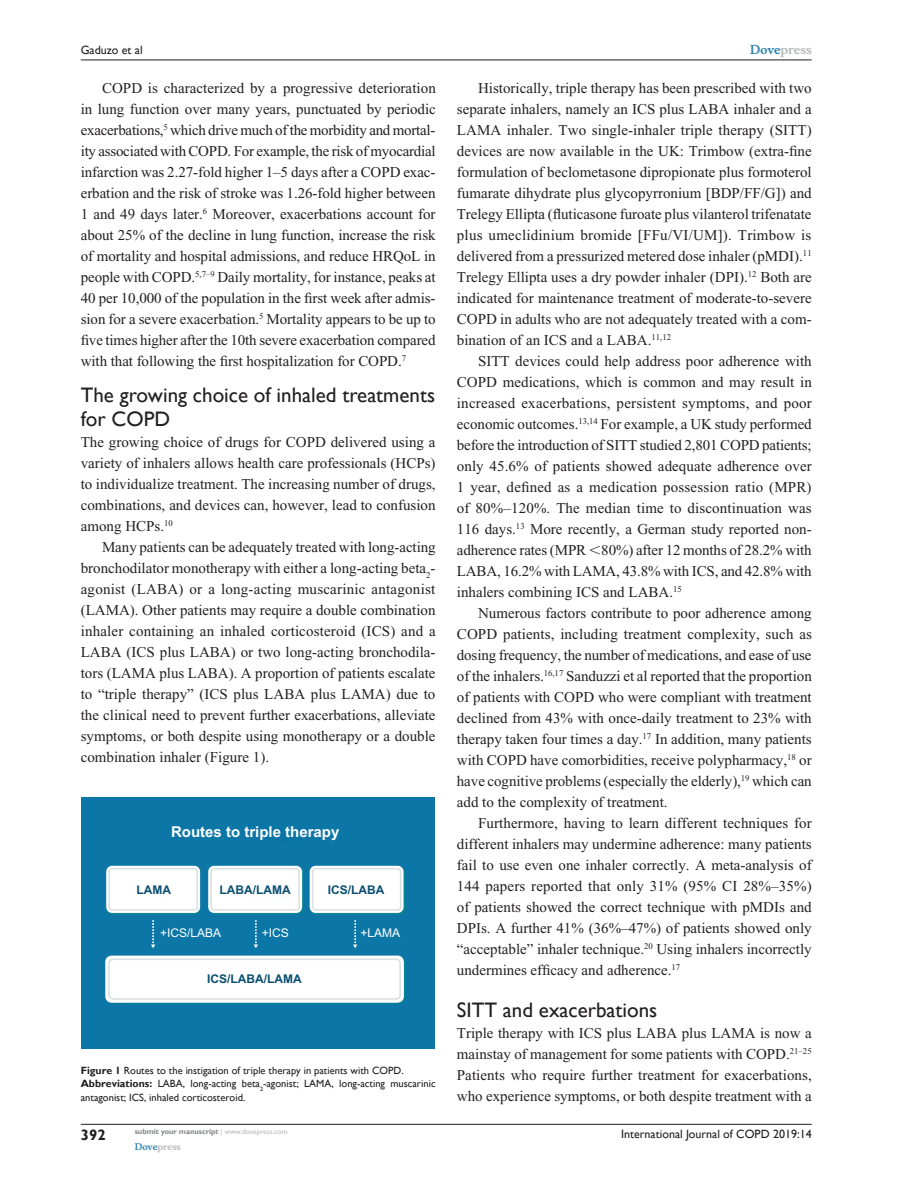
<style>
.page{position:relative;width:918px;height:1188px;background:#fff}
.page>*{position:absolute;margin:0;border:0;box-sizing:border-box;transform-origin:0 0}
.H2-2li{font:21px/24px "Gill Sans";color:#231f20}
.Tx{font:15px/21px "Times New Roman";color:#231f20;text-align:justify}
.TxF{font:15px/21px "Times New Roman";color:#231f20;text-align:justify}
.t1{font:700 15px "Arial";color:#fff}
.t2{font:700 15px "Gill Sans";color:#231f20}
.t3{font:12px "Gill Sans";color:#231f20}
.t4{font:700 12px "Arial";color:#0a4f70}
.t5{font:12px "Arial";color:#fff}
.t6{font:700 12px "Musee";color:#b8b9bc}
.FigSNRI{font:10.5px/13.5px "Gill Sans";color:#231f20}
.FigC{font:10.5px "Gill Sans";color:#231f20}
.t7{font:700 9px "Musee";color:#b8b9bc}
.t8{font:700 7.5px "Gill Sans";color:#808285}
.s1{font-weight:700}
.s2{font-weight:400;color:#b8b9bc}
.s3{color:#3485ae}
.s4{font-family:"Mathematical Pi One"}
</style>
<div class="page">
<hr style="left:81px;top:1124px;width:731px;height:1px;background:#231f20">
<hr style="left:81px;top:60px;width:731px;height:1px;background:#231f20">
<img style="left:82px;top:798px;width:352px;height:250px">
<p class="t3" style="left:81px;top:43px;width:63px">Gaduzo et al</p>
<p class="Tx" style="left:81px;top:77px;width:357px;text-indent:21px">COPD is characterized by a progressive deterioration in lung function over many years, punctuated by periodic exacerbations,<sup>5</sup> which drive much of the morbidity and mortal&shy;ity associated with COPD. For example, the risk of myocardial infarction was 2.27-fold higher 1–5 days after a COPD exac&shy;erbation and the risk of stroke was 1.26-fold higher between 1 and 49 days later.<sup>6</sup> Moreover, exacerbations account for about 25% of the decline in lung function, increase the risk of mortality and hospital admissions, and reduce HRQoL in people with COPD.<sup>5,7–9</sup> Daily mortality, for instance, peaks at 40 per 10,000 of the population in the first week after admis&shy;sion for a severe exacerbation.<sup>5</sup> Mortality appears to be up to five times higher after the 10th severe exacerbation compared with that following the first hospitalization for COPD.<sup>7</sup></p>
<p class="H2-2li" style="left:81px;top:383px;width:356px">The growing choice of inhaled treatments for COPD</p>
<p class="TxF" style="left:81px;top:431px;width:356px">The growing choice of drugs for COPD delivered using a variety of inhalers allows health care professionals (HCPs) to individualize treatment. The increasing number of drugs, combinations, and devices can, however, lead to confusion among HCPs.<sup>10</sup></p>
<p class="Tx" style="left:81px;top:536px;width:357px;text-indent:21px">Many patients can be adequately treated with long-acting bronchodilator monotherapy with either a long-acting beta<sub>2</sub>- agonist (LABA) or a long-acting muscarinic antagonist (LAMA). Other patients may require a double combination inhaler containing an inhaled corticosteroid (ICS) and a LABA (ICS plus LABA) or two long-acting bronchodila&shy;tors (LAMA plus LABA). A proportion of patients escalate to “triple therapy” (ICS plus LABA plus LAMA) due to the clinical need to prevent further exacerbations, alleviate symptoms, or both despite using monotherapy or a double combination inhaler (Figure 1).</p>
<p class="t1" style="left:171px;top:822px;width:170px">Routes to triple therapy</p>
<p class="t4" style="left:328px;top:881px;width:58px">ICS/LABA</p>
<p class="t4" style="left:220px;top:881px;width:73px">LABA/LAMA</p>
<p class="t4" style="left:137px;top:881px;width:36px">LAMA</p>
<p class="t5" style="left:160px;top:925px;width:63px">+ICS/LABA</p>
<p class="t5" style="left:262px;top:925px;width:29px">+ICS</p>
<p class="t5" style="left:361px;top:925px;width:41px">+LAMA</p>
<p class="t4" style="left:207px;top:971px;width:96px">ICS/LABA/LAMA</p>
<p class="FigC" style="left:81px;top:1064px;width:324px"><span class="s1">Figure 1</span> Routes to the instigation of triple therapy in patients with COPD.</p>
<p class="FigSNRI" style="left:81px;top:1077px;width:356px"><span class="s1">Abbreviations:</span> LABA, long-acting beta<sub>2</sub>-agonist; LAMA, long-acting muscarinic antagonist; ICS, inhaled corticosteroid.</p>
<p class="t2" style="left:81px;top:1126px;width:26px">392</p>
<p class="t8" style="left:135px;top:1127px;width:154px">submit your manuscript <span class="s2">| www.dovepress.com</span></p>
<p class="t7" style="left:135px;top:1141px;width:48px"><span class="s3">Dove</span>press</p>
<p class="t6" style="left:750px;top:43px;width:63px"><span class="s3">Dove</span>press</p>
<p class="Tx" style="left:457px;top:77px;width:356px;text-indent:21px">Historically, triple therapy has been prescribed with two separate inhalers, namely an ICS plus LABA inhaler and a LAMA inhaler. Two single-inhaler triple therapy (SITT) devices are now available in the UK: Trimbow (extra-fine formulation of beclometasone dipropionate plus formoterol fumarate dihydrate plus glycopyrronium [BDP/FF/G]) and Trelegy Ellipta (fluticasone furoate plus vilanterol trifenatate plus umeclidinium bromide [FFu/VI/UM]). Trimbow is delivered from a pressurized metered dose inhaler (pMDI).<sup>11<br></sup>Trelegy Ellipta uses a dry powder inhaler (DPI).<sup>12</sup> Both are indicated for maintenance treatment of moderate-to-severe COPD in adults who are not adequately treated with a com&shy;bination of an ICS and a LABA.<sup>11,12</sup></p>
<p class="Tx" style="left:457px;top:350px;width:356px;text-indent:21px">SITT devices could help address poor adherence with COPD medications, which is common and may result in increased exacerbations, persistent symptoms, and poor economic outcomes.<sup>13,14</sup> For example, a UK study performed before the introduction of SITT studied 2,801 COPD patients; only 45.6% of patients showed adequate adherence over 1 year, defined as a medication possession ratio (MPR) of 80%–120%. The median time to discontinuation was 116 days.<sup>13</sup> More recently, a German study reported non&shy;adherence rates (MPR <span class="s4">,</span>80%) after 12 months of 28.2% with LABA, 16.2% with LAMA, 43.8% with ICS, and 42.8% with inhalers combining ICS and LABA.<sup>15</sup></p>
<p class="Tx" style="left:457px;top:602px;width:357px;text-indent:21px">Numerous factors contribute to poor adherence among COPD patients, including treatment complexity, such as dosing frequency, the number of medications, and ease of use of the inhalers.<sup>16,17</sup> Sanduzzi et al reported that the proportion of patients with COPD who were compliant with treatment declined from 43% with once-daily treatment to 23% with therapy taken four times a day.<sup>17</sup> In addition, many patients with COPD have comorbidities, receive polypharmacy,<sup>18</sup> or have cognitive problems (especially the elderly),<sup>19</sup> which can add to the complexity of treatment.</p>
<p class="Tx" style="left:457px;top:812px;width:356px;text-indent:21px">Furthermore, having to learn different techniques for different inhalers may undermine adherence: many patients fail to use even one inhaler correctly. A meta-analysis of 144 papers reported that only 31% (95% CI 28%–35%) of patients showed the correct technique with pMDIs and DPIs. A further 41% (36%–47%) of patients showed only “acceptable” inhaler technique.<sup>20</sup> Using inhalers incorrectly undermines efficacy and adherence.<sup>17</sup></p>
<h2 class="H2-2li" style="left:457px;top:998px;width:202px">SITT and exacerbations</h2>
<p class="TxF" style="left:457px;top:1022px;width:356px">Triple therapy with ICS plus LABA plus LAMA is now a mainstay of management for some patients with COPD.<sup>21–25<br></sup>Patients who require further treatment for exacerbations, who experience symptoms, or both despite treatment with a</p>
<p class="t3" style="left:621px;top:1127px;width:192px">International Journal of COPD 2019:14</p>
</div>
